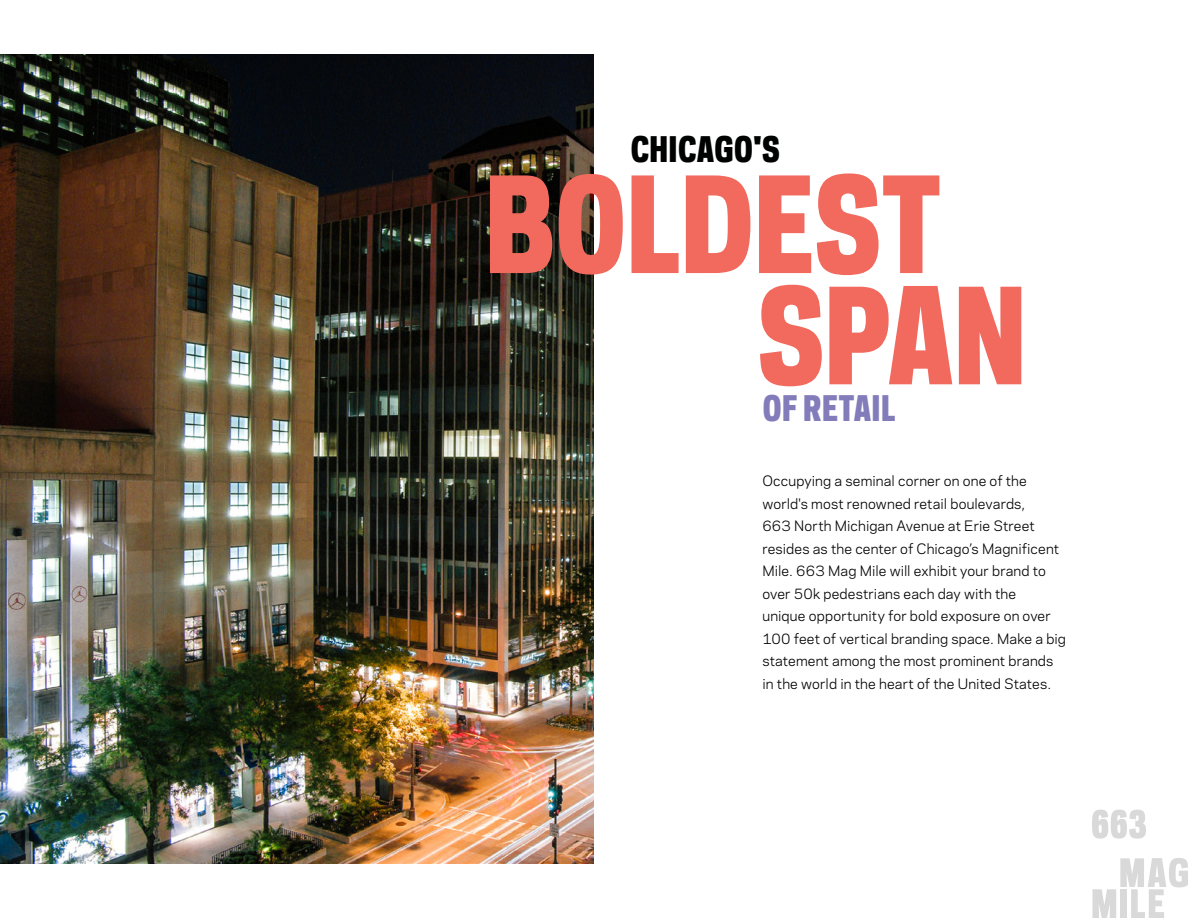
<style>
.page{position:relative;width:1188px;height:918px;background:#fff}
.page>*{position:absolute;margin:0;border:0;box-sizing:border-box;transform-origin:0 0}
.t1{font:800 125.1px/111.3px "Polaris Condensed";letter-spacing:-.015em;color:#f26a5e}
.t2{font:800 33.15px "Polaris Condensed";letter-spacing:-.005em;color:#000101}
.t3{font:800 33.15px "Polaris Condensed";color:#827cba}
.t4{font:13.5px/22.5px "Galaxie Polaris";letter-spacing:.01em;color:#000}
</style>
<div class="page">
<img style="left:0;top:54px;width:594px;height:810px">
<svg style="left:1092px;top:810px;width:54px;height:29px"></svg>
<svg style="left:1093px;top:858px;width:95px;height:60px"></svg>
<h2 class="t2" style="left:630px;top:127px;width:151px">CHICAGO'S</h2>
<h1 class="t1" style="left:757px;top:167px;width:272px;text-indent:-274px">BOLDEST<br>SPAN</h1>
<h2 class="t3" style="left:762px;top:386px;width:135px">OF RETAIL</h2>
<p class="t4" style="left:762px;top:469px;width:305px">Occupying a seminal corner on one of the world's most renowned retail boulevards,<br>663 North Michigan Avenue at Erie Street resides as the center of Chicago’s Magnificent Mile. 663 Mag Mile will exhibit your brand to over 50k pedestrians each day with the<br>unique opportunity for bold exposure on over 100 feet of vertical branding space. Make a big statement among the most prominent brands in the world in the heart of the United States.</p>
</div>
